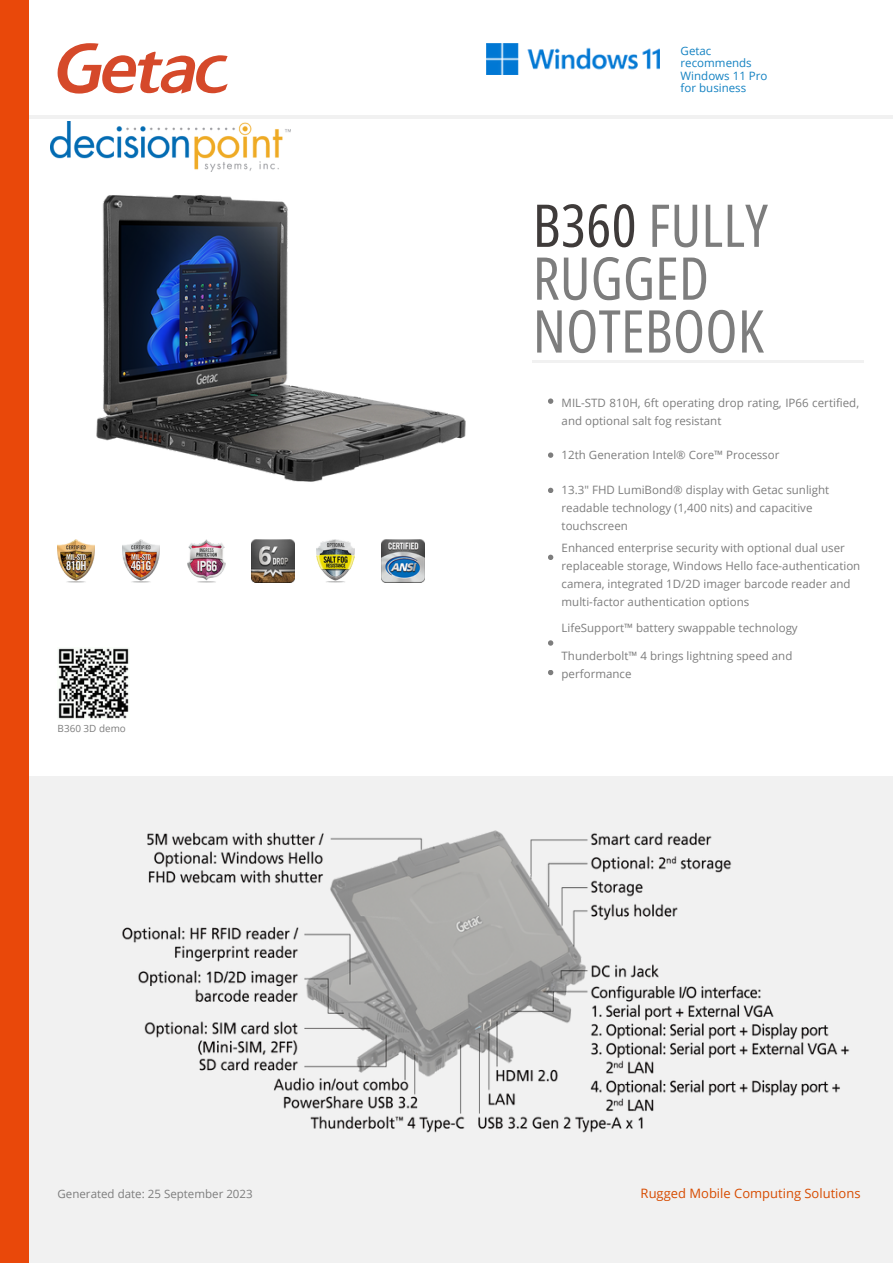
<style>
.page{position:relative;width:893px;height:1264px;background:#fff}
.page>*{position:absolute;margin:0;border:0;box-sizing:border-box;transform-origin:0 0}
.t1{font:58.95px/52.8px "Open Sans Condensed";letter-spacing:.005em;color:#7d7d7d}
.t2{font:12.9px "Open Sans";color:#d74b00}
.t3{font:11.55px/18px "Open Sans";color:#7d7d7d}
.t4{font:11.55px/12.3px "Open Sans";color:#1482c2}
.t5{font:9.9px "Open Sans";color:#7d7d7d}
.s1{color:#3f3b3a}
</style>
<div class="page">
<svg style="left:58px;top:43px;width:170px;height:51px"></svg>
<img style="left:486px;top:43px;width:173px;height:32px">
<hr style="left:29px;top:115px;width:863px;height:3px;background:#f1f1f1">
<div style="left:29px;top:776px;width:863px;height:486px;background:#f1f1f1"></div>
<img style="left:122px;top:830px;width:728px;height:303px">
<div style="left:0;top:776px;width:29px;height:486px;background:#e9480a"></div>
<img style="left:96px;top:195px;width:370px;height:287px">
<img style="left:58px;top:540px;width:37px;height:42px">
<img style="left:122px;top:540px;width:37px;height:42px">
<img style="left:187px;top:540px;width:38px;height:42px">
<img style="left:252px;top:540px;width:43px;height:42px">
<img style="left:317px;top:540px;width:38px;height:42px">
<img style="left:381px;top:540px;width:43px;height:42px">
<img style="left:58px;top:648px;width:71px;height:71px">
<div style="left:0;top:0;width:29px;height:833px;background:#e9480a"></div>
<hr style="left:532px;top:360px;width:331px;height:3px;background:#f1f1f1">
<svg style="left:548px;top:398px;width:5px;height:6px"></svg>
<svg style="left:548px;top:452px;width:5px;height:6px"></svg>
<svg style="left:548px;top:487px;width:5px;height:6px"></svg>
<svg style="left:548px;top:554px;width:5px;height:6px"></svg>
<svg style="left:548px;top:640px;width:5px;height:5px"></svg>
<svg style="left:548px;top:670px;width:5px;height:5px"></svg>
<img style="left:50px;top:121px;width:241px;height:51px">
<p class="t5" style="left:58px;top:721px;width:70px">B360 3D demo</p>
<p class="t3" style="left:58px;top:1183px;width:197px">Generated date: 25 September 2023</p>
<p class="t4" style="left:680px;top:44px;width:88px">Getac recommends<br>Windows 11 Pro</p>
<p class="t4" style="left:680px;top:81px;width:67px">for business</p>
<p class="t1" style="left:532px;top:197px;width:236px"><span class="s1">B360</span> FULLY<br>RUGGED<br>NOTEBOOK</p>
<p class="t3" style="left:561px;top:393px;width:299px">MIL-STD 810H, 6ft operating drop rating, IP66 certified, and optional salt fog resistant</p>
<p class="t3" style="left:561px;top:445px;width:219px">12th Generation Intel® Core™ Processor</p>
<p class="t3" style="left:561px;top:480px;width:269px">13.3" FHD LumiBond® display with Getac sunlight readable technology (1,400 nits) and capacitive touchscreen</p>
<p class="t3" style="left:561px;top:539px;width:285px">Enhanced enterprise security with optional dual user</p>
<p class="t3" style="left:561px;top:557px;width:300px">replaceable storage, Windows Hello face-authentication</p>
<p class="t3" style="left:561px;top:575px;width:290px">camera, integrated 1D/2D imager barcode reader and</p>
<p class="t3" style="left:561px;top:593px;width:189px">multi-factor authentication options</p>
<p class="t3" style="left:561px;top:618px;width:238px">LifeSupport™ battery swappable technology</p>
<p class="t3" style="left:561px;top:646px;width:232px">Thunderbolt™ 4 brings lightning speed and</p>
<p class="t3" style="left:561px;top:664px;width:71px">performance</p>
<p class="t2" style="left:640px;top:1183px;width:221px">Rugged Mobile Computing Solutions</p>
</div>
